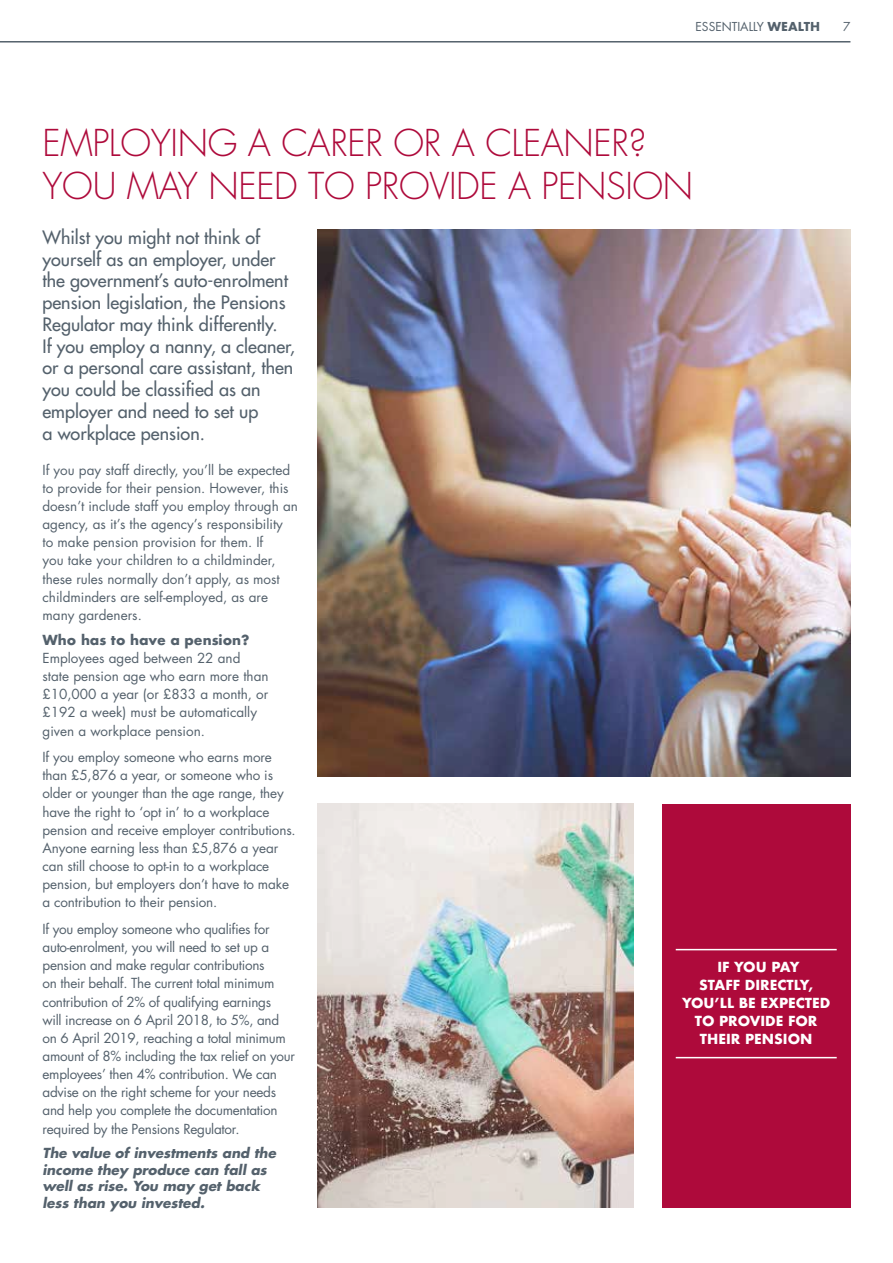
<style>
.page{position:relative;width:893px;height:1263px;background:#fff}
.page>*{position:absolute;margin:0;border:0;box-sizing:border-box;transform-origin:0 0}
.t1{font:300 36px/43.2px "Futura LT";letter-spacing:-.01em;color:#ae0a3b}
.t2{font:18px/21.8px "Futura";color:#54616c}
.t3{font:13.5px/18.1px "Futura";letter-spacing:-.01em;color:#54616c}
.t4{font:italic 700 13.5px/16.4px "Futura";color:#54616c}
.t5{font:700 13.5px/18px "Futura";color:#fff;text-align:center}
.t6{font:700 13.5px "Futura";color:#54616c}
.t7{font:12px "Futura";color:#54616c}
.s1{font-weight:700}
</style>
<div class="page">
<hr style="left:0;top:41px;width:850px;height:2px;background:#54616c">
<img style="left:318px;top:230px;width:532px;height:546px">
<img style="left:318px;top:804px;width:316px;height:404px">
<div style="left:662px;top:804px;width:188px;height:404px;background:#ae0a3b"></div>
<hr style="left:676px;top:949px;width:161px;height:1px;background:#fff">
<hr style="left:676px;top:1057px;width:161px;height:1px;background:#fff">
<p class="t7" style="left:695px;top:18px;width:126px">ESSENTIALLY <span class="s1">WEALTH</span></p>
<p class="t7" style="left:843px;top:18px;width:9px">7</p>
<h1 class="t1" style="left:43px;top:122px;width:652px">EMPLOYING A CARER OR A CLEANER?<br>YOU MAY NEED TO PROVIDE A PENSION</h1>
<p class="t2" style="left:43px;top:226px;width:254px">Whilst you might not think of yourself as an employer, under the government’s auto-enrolment pension legislation, the Pensions<br>Regulator may think differently.<br>If you employ a nanny, a cleaner, or a personal care assistant, then you could be classified as an employer and need to set up<br>a workplace pension.</p>
<p class="t3" style="left:43px;top:460px;width:257px">If you pay staff directly, you’ll be expected to provide for their pension. However, this doesn’t include staff you employ through an agency, as it’s the agency’s responsibility<br>to make pension provision for them. If<br>you take your children to a childminder, these rules normally don’t apply, as most childminders are self-employed, as are many gardeners.</p>
<p class="t6" style="left:43px;top:630px;width:208px">Who has to have a pension?</p>
<p class="t3" style="left:43px;top:649px;width:228px">Employees aged between 22 and state pension age who earn more than £10,000 a year (or £833 a month, or £192 a week) must be automatically given a workplace pension.</p>
<p class="t3" style="left:43px;top:748px;width:255px">If you employ someone who earns more than £5,876 a year, or someone who is older or younger than the age range, they have the right to ‘opt in’ to a workplace pension and receive employer contributions.<br>Anyone earning less than £5,876 a year can still choose to opt-in to a workplace pension, but employers don’t have to make a contribution to their pension.</p>
<p class="t3" style="left:43px;top:920px;width:254px">If you employ someone who qualifies for auto-enrolment, you will need to set up a pension and make regular contributions<br>on their behalf. The current total minimum contribution of 2% of qualifying earnings<br>will increase on 6 April 2018, to 5%, and on 6 April 2019, reaching a total minimum amount of 8% including the tax relief on your employees’ then 4% contribution. We can advise on the right scheme for your needs and help you complete the documentation required by the Pensions Regulator.</p>
<p class="t4" style="left:43px;top:1145px;width:235px">The value of investments and the income they produce can fall as well as rise. You may get back less than you invested.</p>
<p class="t5" style="left:682px;top:958px;width:150px">IF YOU PAY<br>STAFF DIRECTLY,<br>YOU’LL BE EXPECTED<br>TO PROVIDE FOR<br>THEIR PENSION</p>
</div>
